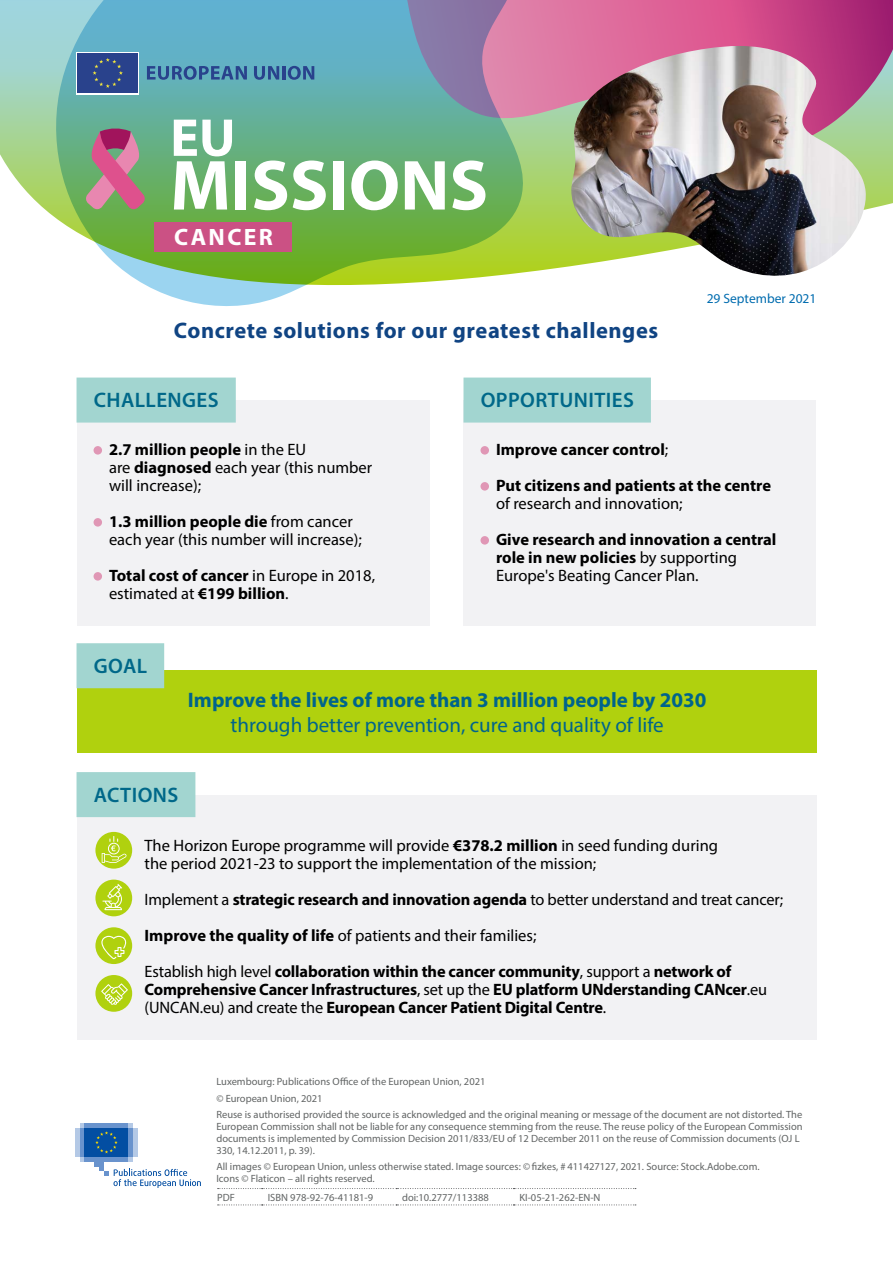
<style>
.page{position:relative;width:893px;height:1263px;background:#fff}
.page>*{position:absolute;margin:0;border:0;box-sizing:border-box;transform-origin:0 0}
.t1{font:700 71.55px "Myriad Pro";color:#fff}
.t2{font:700 53.7px "Myriad Pro";color:#fff}
.t3{font:700 23.7px "Myriad Pro";letter-spacing:.095em;color:#fff}
.t4{font:700 22.5px "Myriad Pro";letter-spacing:.025em;color:#104483}
.t5{font:700 21px "Myriad Pro";color:#00648b}
.t6{font:21px "Myriad Pro";color:#00648b}
.t7{font:600 21px "Myriad Pro";letter-spacing:.02em;color:#006889}
.t8{font:700 16.5px/18px "Myriad Pro";letter-spacing:-.01em;color:#000}
.t9{font:16.5px/18px "Myriad Pro";color:#000}
.t10{font:13.5px "Myriad Pro";color:#006caf}
.t11{font:10.5px/12px "Myriad Pro";color:#616464}
.s1{font-weight:700}
.s2{font-weight:400}
</style>
<div class="page">
<svg style="left:0;top:0;width:893px;height:422px"></svg>
<svg style="left:541px;top:0;width:352px;height:155px;background:#c86891"></svg>
<svg style="left:49px;top:0;width:492px;height:317px;background:#87b997"></svg>
<div style="left:154px;top:223px;width:138px;height:29px;background:#cb5184"></div>
<svg style="left:85px;top:128px;width:60px;height:81px;background:#a97b83"></svg>
<img style="left:570px;top:46px;width:296px;height:231px">
<svg style="left:77px;top:52px;width:62px;height:42px"></svg>
<div style="left:78px;top:53px;width:60px;height:40px;background:#29428c"></div>
<svg style="left:93px;top:58px;width:30px;height:30px"></svg>
<svg style="left:147px;top:66px;width:100px;height:14px"></svg>
<svg style="left:254px;top:66px;width:25px;height:14px"></svg>
<hr style="left:282px;top:66px;width:3px;height:14px;background:#29428c">
<svg style="left:288px;top:66px;width:26px;height:14px"></svg>
<svg style="left:218px;top:1188px;width:418px;height:1px"></svg>
<svg style="left:218px;top:1204px;width:418px;height:1px"></svg>
<svg style="left:80px;top:1157px;width:53px;height:4px"></svg>
<svg style="left:80px;top:1123px;width:53px;height:5px"></svg>
<div style="left:85px;top:1123px;width:43px;height:5px;background:#6993cd"></div>
<hr style="left:85px;top:1157px;width:43px;height:4px;background:#6993cd">
<div style="left:128px;top:1128px;width:5px;height:29px;background:#6993cd"></div>
<div style="left:133px;top:1128px;width:5px;height:29px;background:#b4c9e6"></div>
<div style="left:80px;top:1128px;width:5px;height:29px;background:#6993cd"></div>
<div style="left:75px;top:1128px;width:5px;height:29px;background:#b4c9e6"></div>
<div style="left:94px;top:1157px;width:10px;height:9px;background:#6993cd"></div>
<div style="left:99px;top:1157px;width:5px;height:14px;background:#6993cd"></div>
<div style="left:85px;top:1128px;width:43px;height:29px;background:#034ea2"></div>
<svg style="left:95px;top:1131px;width:23px;height:22px"></svg>
<svg style="left:104px;top:1169px;width:97px;height:19px"></svg>
<div style="left:77px;top:795px;width:739px;height:245px;background:#f2f2f4"></div>
<div style="left:77px;top:401px;width:352px;height:225px;background:#f2f2f4"></div>
<div style="left:463px;top:401px;width:353px;height:225px;background:#f2f2f4"></div>
<div style="left:77px;top:378px;width:159px;height:45px;background:#a2d5d0"></div>
<div style="left:94px;top:446px;width:8px;height:9px;background:#e097b5;border-radius:50%"></div>
<div style="left:94px;top:518px;width:8px;height:9px;background:#e097b5;border-radius:50%"></div>
<div style="left:94px;top:572px;width:8px;height:9px;background:#e097b5;border-radius:50%"></div>
<div style="left:77px;top:772px;width:118px;height:45px;background:#a2d5d0"></div>
<div style="left:463px;top:378px;width:188px;height:45px;background:#a2d5d0"></div>
<div style="left:480px;top:446px;width:9px;height:9px;background:#e097b5;border-radius:50%"></div>
<div style="left:480px;top:482px;width:9px;height:9px;background:#e097b5;border-radius:50%"></div>
<div style="left:480px;top:536px;width:9px;height:9px;background:#e097b5;border-radius:50%"></div>
<div style="left:77px;top:671px;width:739px;height:82px;background:#b0d10e"></div>
<div style="left:77px;top:643px;width:87px;height:45px;background:#a2d5d0"></div>
<div style="left:95px;top:975px;width:37px;height:37px;background:#b0d10e;border-radius:50%"></div>
<svg style="left:101px;top:983px;width:27px;height:22px"></svg>
<div style="left:95px;top:879px;width:37px;height:37px;background:#b0d10e;border-radius:50%"></div>
<svg style="left:102px;top:884px;width:20px;height:26px"></svg>
<svg style="left:95px;top:832px;width:37px;height:37px"></svg>
<svg style="left:102px;top:836px;width:25px;height:27px"></svg>
<div style="left:95px;top:927px;width:37px;height:37px;background:#b0d10e;border-radius:50%"></div>
<svg style="left:101px;top:936px;width:26px;height:23px"></svg>
<h2 class="t2" style="left:170px;top:103px;width:67px">EU</h2>
<h1 class="t1" style="left:170px;top:139px;width:319px">MISSIONS</h1>
<h3 class="t3" style="left:174px;top:222px;width:100px">CANCER</h3>
<h3 class="t4" style="left:174px;top:316px;width:486px">Concrete solutions for our greatest challenges</h3>
<p class="t10" style="left:707px;top:290px;width:111px">29 September 2021</p>
<h3 class="t7" style="left:94px;top:387px;width:127px">CHALLENGES</h3>
<h3 class="t9" style="left:109px;top:440px;width:265px"><span class="s1">2.7 million people</span> in the EU<br>are <span class="s1">diagnosed</span> each year (this number will increase);</h3>
<h3 class="t9" style="left:109px;top:512px;width:254px"><span class="s1">1.3 million people die</span> from cancer each year (this number will increase);</h3>
<h3 class="t8" style="left:109px;top:565px;width:268px">Total cost of cancer <span class="s2">in Europe in 2018, estimated at</span> €199 billion<span class="s2">.</span></h3>
<h3 class="t7" style="left:94px;top:653px;width:55px">GOAL</h3>
<h3 class="t7" style="left:481px;top:387px;width:155px">OPPORTUNITIES</h3>
<h3 class="t8" style="left:496px;top:430px;width:277px;line-height:36px">Improve cancer control<span class="s2">;<br></span>Put citizens and patients at the centre</h3>
<h3 class="t9" style="left:496px;top:494px;width:188px">of research and innovation;</h3>
<h3 class="t8" style="left:496px;top:529px;width:282px">Give research and innovation a central role in new policies <span class="s2">by supporting<br>Europe's Beating Cancer Plan.</span></h3>
<h3 class="t5" style="left:188px;top:686px;width:520px">Improve the lives of more than 3 million people by 2030</h3>
<h3 class="t6" style="left:231px;top:712px;width:435px">through better prevention, cure and quality of life</h3>
<h3 class="t7" style="left:94px;top:781px;width:86px">ACTIONS</h3>
<h3 class="t9" style="left:145px;top:836px;width:575px">The Horizon Europe programme will provide <span class="s1">€378.2 million</span> in seed funding during the period 2021-23 to support the implementation of the mission;</h3>
<p class="t8" style="left:145px;top:880px;width:640px;line-height:36px"><span class="s2">Implement a</span> strategic research and innovation agenda <span class="s2">to better understand and treat cancer;<br></span>Improve the quality of life <span class="s2">of patients and their families;<br>Establish high level</span> collaboration within the cancer community<span class="s2">, support a</span> network of</p>
<h3 class="t8" style="left:145px;top:979px;width:624px">Comprehensive Cancer Infrastructures<span class="s2">, set up the</span> EU platform UNderstanding CANcer<span class="s2">.eu (UNCAN.eu) and create the</span> European Cancer Patient Digital Centre<span class="s2">.</span></h3>
<p class="t11" style="left:216px;top:1073px;width:587px;line-height:16.2px">Luxembourg: Publications Office of the European Union, 2021<br>© European Union, 2021<br>Reuse is authorised provided the source is acknowledged and the original meaning or message of the document are not distorted. The</p>
<p class="t11" style="left:216px;top:1120px;width:588px">European Commission shall not be liable for any consequence stemming from the reuse. The reuse policy of the European Commission documents is implemented by Commission Decision 2011/833/EU of 12 December 2011 on the reuse of Commission documents (OJ L<br>330, 14.12.2011, p. 39).</p>
<p class="t11" style="left:216px;top:1160px;width:545px">All images © European Union, unless otherwise stated. Image sources: © fizkes, # 411427127, 2021. Source: Stock.Adobe.com.<br>Icons © Flaticon – all rights reserved.</p>
<p class="t11" style="left:217px;top:1191px;width:19px">PDF</p>
<p class="t11" style="left:268px;top:1191px;width:107px">ISBN 978-92-76-41181-9</p>
<p class="t11" style="left:402px;top:1191px;width:88px">doi:10.2777/113388</p>
<p class="t11" style="left:519px;top:1191px;width:83px">KI-05-21-262-EN-N</p>
</div>
